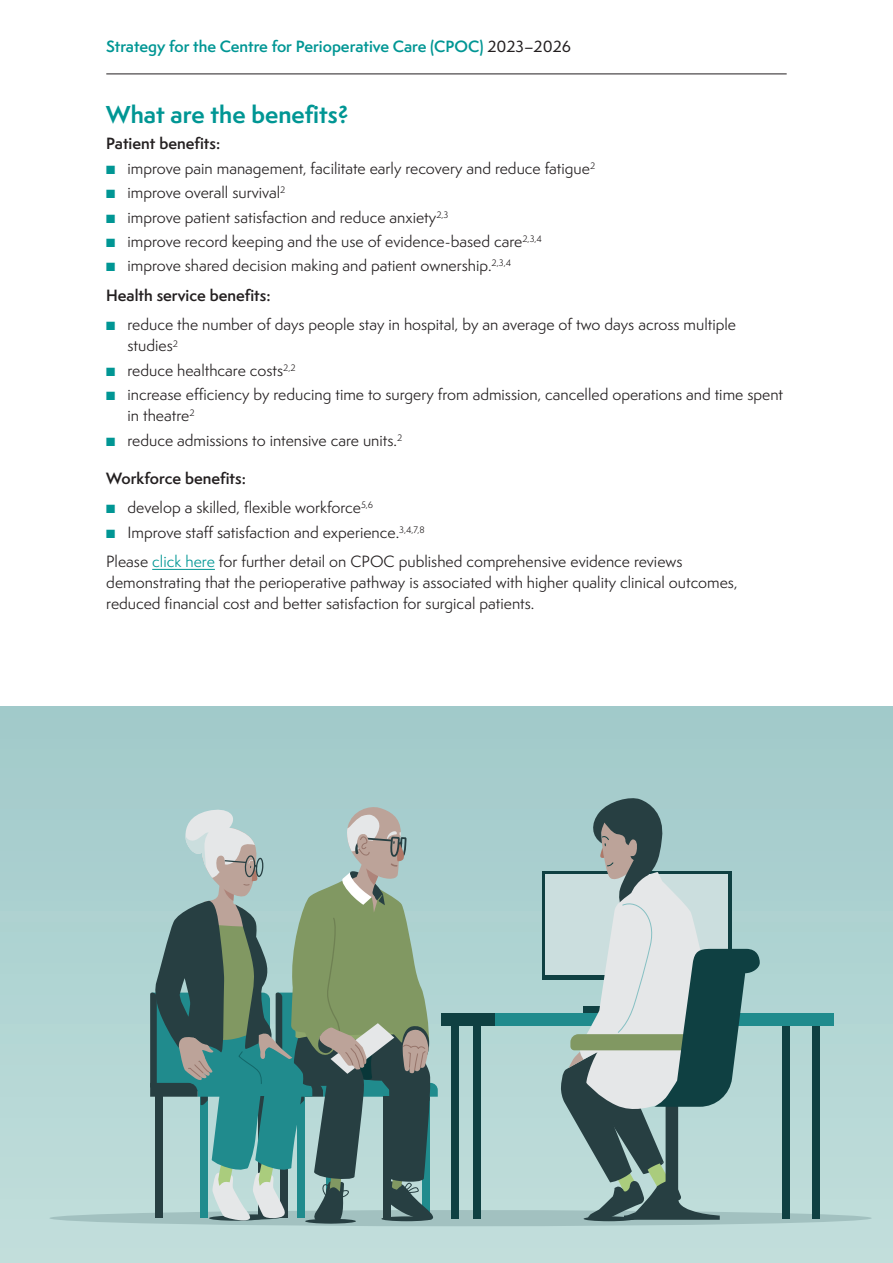
<style>
.page{position:relative;width:893px;height:1263px;background:#fff}
.page>*{position:absolute;margin:0;border:0;box-sizing:border-box;transform-origin:0 0}
.t1{font:700 22.5px "Semplicita Pro";color:#009694}
.t2{font:15px/21px "Semplicita Pro";color:#231f20}
.t3{font:600 15px "Semplicita Pro";color:#009694}
.t4{font:600 15px "Semplicita Pro";color:#231f20}
.s1{font-weight:500;color:#231f20}
.s2{color:#009694}
.s3{font-weight:600}
</style>
<div class="page">
<hr style="left:106px;top:74px;width:681px;height:1px;background:#231f20">
<hr style="left:152px;top:569px;width:63px;height:1px;background:#009694">
<div style="left:0;top:707px;width:893px;height:556px;background:linear-gradient(to bottom,#a0c9ca,#c1dedb)"></div>
<div style="left:49px;top:1210px;width:823px;height:16px;background:#a2c1c0;border-radius:50%"></div>
<div style="left:542px;top:871px;width:189px;height:108px;background:#0f4042"></div>
<div style="left:545px;top:874px;width:183px;height:101px;background:#cbdede"></div>
<div style="left:461px;top:1013px;width:373px;height:13px;background:#208b8d"></div>
<div style="left:441px;top:1013px;width:54px;height:13px;background:#0f4042"></div>
<div style="left:473px;top:1026px;width:7px;height:192px;background:#0f4042"></div>
<div style="left:451px;top:1026px;width:8px;height:192px;background:#0f4042"></div>
<div style="left:782px;top:1026px;width:8px;height:192px;background:#0f4042"></div>
<div style="left:812px;top:1026px;width:8px;height:192px;background:#0f4042"></div>
<div style="left:584px;top:1216px;width:50px;height:5px;background:#273f42;border-radius:50%"></div>
<svg style="left:150px;top:775px;width:288px;height:448px;background:#81a29a"></svg>
<svg style="left:561px;top:796px;width:199px;height:424px;background:#94aead"></svg>
<p class="t3" style="left:106px;top:36px;width:466px">Strategy for the Centre for Perioperative Care (CPOC) <span class="s1">2023–2026</span></p>
<h1 class="t1" style="left:106px;top:98px;width:244px">What are the benefits?</h1>
<p class="t4" style="left:106px;top:132px;width:115px">Patient benefits:</p>
<p class="t2" style="left:106px;top:158px;width:490px"><span class="s2">■</span> improve pain management, facilitate early recovery and reduce fatigue<sup>2</sup></p>
<p class="t2" style="left:106px;top:182px;width:181px"><span class="s2">■</span> improve overall survival<sup>2</sup></p>
<p class="t2" style="left:106px;top:206px;width:344px"><span class="s2">■</span> improve patient satisfaction and reduce anxiety<sup>2,3</sup></p>
<p class="t2" style="left:106px;top:231px;width:437px"><span class="s2">■</span> improve record keeping and the use of evidence-based care<sup>2,3,4</sup></p>
<p class="t2" style="left:106px;top:251px;width:406px;line-height:29.5px"><span class="s2">■</span> improve shared decision making and patient ownership.<sup>2,3,4<br></sup><span class="s3">Health service benefits:</span></p>
<p class="t2" style="left:128px;top:314px;width:610px;text-indent:-21px"><span class="s2">■</span> reduce the number of days people stay in hospital, by an average of two days across multiple studies<sup>2</sup></p>
<p class="t2" style="left:106px;top:360px;width:191px"><span class="s2">■</span> reduce healthcare costs<sup>2,2</sup></p>
<p class="t2" style="left:128px;top:384px;width:657px;text-indent:-21px"><span class="s2">■</span> increase efficiency by reducing time to surgery from admission, cancelled operations and time spent in theatre<sup>2</sup></p>
<p class="t2" style="left:106px;top:429px;width:297px"><span class="s2">■</span> reduce admissions to intensive care units.<sup>2</sup></p>
<p class="t4" style="left:106px;top:467px;width:141px">Workforce benefits:</p>
<p class="t2" style="left:106px;top:497px;width:268px"><span class="s2">■</span> develop a skilled, flexible workforce<sup>5,6</sup></p>
<p class="t2" style="left:106px;top:517px;width:578px;line-height:29.5px"><span class="s2">■</span> Improve staff satisfaction and experience.<sup>3,4,7,8<br></sup>Please <span class="s2">click here</span> for further detail on CPOC published comprehensive evidence reviews</p>
<p class="t2" style="left:106px;top:572px;width:633px">demonstrating that the perioperative pathway is associated with higher quality clinical outcomes, reduced financial cost and better satisfaction for surgical patients.</p>
</div>
